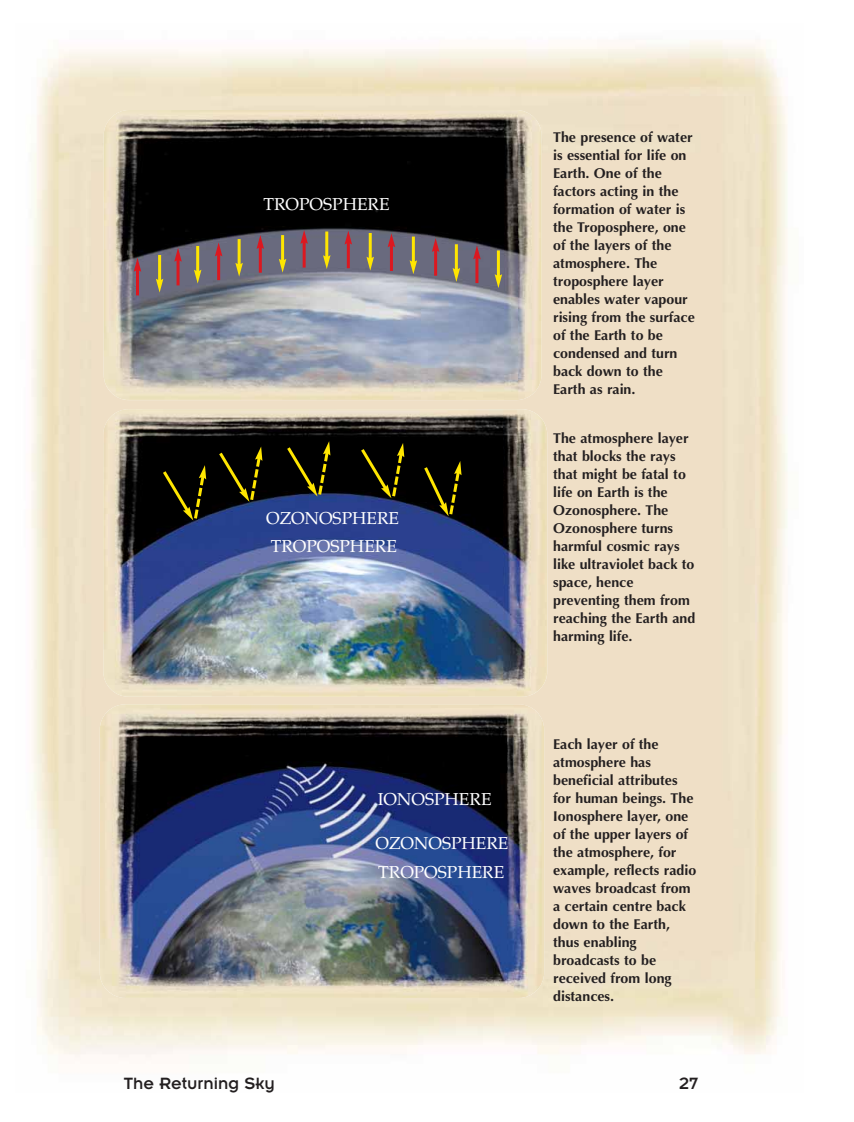
<style>
.page{position:relative;width:854px;height:1122px;background:#fff}
.page>*{position:absolute;margin:0;border:0;box-sizing:border-box;transform-origin:0 0}
.t1{font:18px "Insignia";color:#231f20}
.t2{font:17.25px "Palatino Turk";color:#fff}
.t3{font:14.25px/18px "Optima Turk B";color:#231f20}
</style>
<div class="page">
<img style="left:103px;top:409px;width:444px;height:288px;border-radius:26px">
<img style="left:104px;top:110px;width:437px;height:290px;border-radius:26px">
<img style="left:100px;top:704px;width:444px;height:294px;border-radius:26px">
<svg style="left:160px;top:465px;width:46px;height:57px;background:#201d02"></svg>
<hr style="left:196px;top:246px;width:3px;height:26px;background:#ffe601">
<svg style="left:194px;top:270px;width:7px;height:14px"></svg>
<hr style="left:158px;top:255px;width:3px;height:26px;background:#ffe601">
<svg style="left:156px;top:279px;width:7px;height:14px"></svg>
<hr style="left:497px;top:250px;width:3px;height:27px;background:#ffe601">
<svg style="left:494px;top:274px;width:8px;height:14px"></svg>
<hr style="left:475px;top:257px;width:3px;height:26px;background:#dc1820">
<svg style="left:473px;top:246px;width:7px;height:13px"></svg>
<svg style="left:215px;top:230px;width:246px;height:288px;background:#757477"></svg>
<hr style="left:176px;top:259px;width:3px;height:26px;background:#dc1820">
<svg style="left:174px;top:248px;width:8px;height:14px"></svg>
<hr style="left:136px;top:269px;width:3px;height:26px;background:#dc1820">
<svg style="left:134px;top:258px;width:7px;height:14px"></svg>
<p class="t2" style="left:263px;top:198px;width:128px">TROPOSPHERE</p>
<p class="t2" style="left:266px;top:512px;width:134px">OZONOSPHERE</p>
<p class="t2" style="left:271px;top:540px;width:128px">TROPOSPHERE</p>
<p class="t2" style="left:378px;top:792px;width:115px">IONOSPHERE</p>
<p class="t2" style="left:375px;top:836px;width:134px">OZONOSPHERE</p>
<p class="t2" style="left:378px;top:865px;width:128px">TROPOSPHERE</p>
<p class="t3" style="left:553px;top:130px;width:143px">The presence of water is essential for life on<br>Earth. One of the factors acting in the formation of water is the Troposphere, one of the layers of the atmosphere. The troposphere layer enables water vapour rising from the surface of the Earth to be condensed and turn back down to the<br>Earth as rain.</p>
<p class="t3" style="left:553px;top:431px;width:144px">The atmosphere layer that blocks the rays that might be fatal to life on Earth is the<br>Ozonosphere. The<br>Ozonosphere turns harmful cosmic rays like ultraviolet back to space, hence preventing them from reaching the Earth and harming life.</p>
<p class="t3" style="left:553px;top:738px;width:145px">Each layer of the atmosphere has beneficial attributes for human beings. The<br>Ionosphere layer, one of the upper layers of the atmosphere, for example, reflects radio waves broadcast from a certain centre back down to the Earth, thus enabling broadcasts to be received from long distances.</p>
<p class="t1" style="left:124px;top:1077px;width:153px">The Returning Sky</p>
<p class="t1" style="left:679px;top:1077px;width:21px">27</p>
</div>
